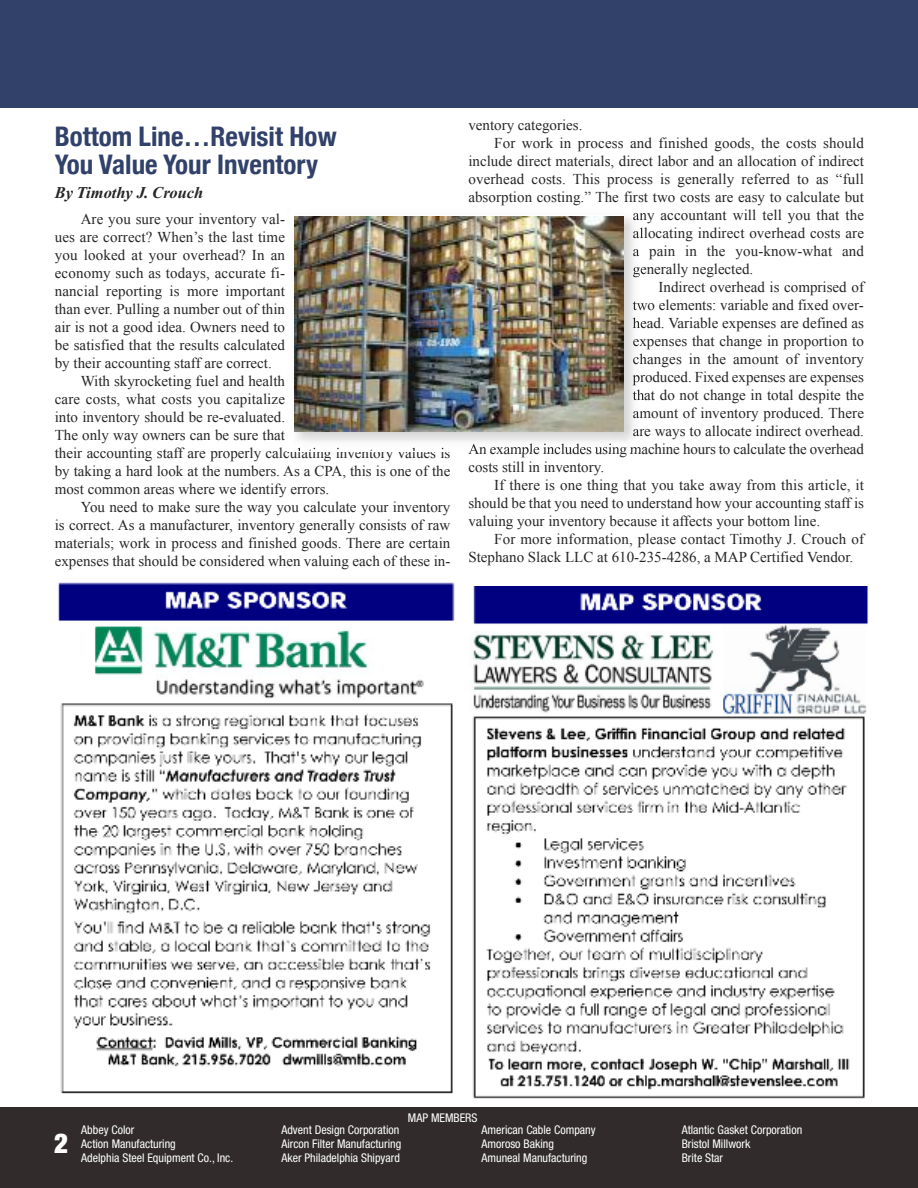
<style>
.page{position:relative;width:918px;height:1188px;background:#fff}
.page>*{position:absolute;margin:0;border:0;box-sizing:border-box;transform-origin:0 0}
.t1{font:700 condensed 27px/28.5px "Helvetica Neue";color:#31416a}
.t2{font:900 condensed 27px "Helvetica Neue";color:#fff}
.t3{font:italic 700 16.5px "Times New Roman";color:#272627}
.t4{font:15px "Times New Roman";color:#272627}
.t5{font:condensed 12px/13.6px "Helvetica Neue";color:#fff}
</style>
<div class="page">
<div style="left:0;top:1107px;width:918px;height:81px;background:#312c2b"></div>
<div style="left:0;top:0;width:918px;height:108px;background:#31416a"></div>
<img style="left:472px;top:587px;width:396px;height:512px">
<img style="left:58px;top:582px;width:397px;height:512px">
<img style="left:296px;top:217px;width:347px;height:234px">
<svg style="left:633px;top:213px;width:10px;height:25px"></svg>
<svg style="left:633px;top:247px;width:8px;height:12px"></svg>
<svg style="left:633px;top:267px;width:10px;height:10px"></svg>
<svg style="left:633px;top:300px;width:10px;height:10px"></svg>
<svg style="left:633px;top:318px;width:10px;height:10px"></svg>
<svg style="left:633px;top:339px;width:10px;height:25px"></svg>
<svg style="left:633px;top:373px;width:10px;height:27px"></svg>
<svg style="left:633px;top:411px;width:10px;height:7px"></svg>
<svg style="left:633px;top:429px;width:10px;height:7px"></svg>
<img style="left:469px;top:444px;width:50px;height:7px">
<img style="left:294px;top:216px;width:330px;height:215px">
<h1 class="t1" style="left:55px;top:121px;width:284px">Bottom Line…Revisit How<br>You Value Your Inventory</h1>
<p class="t3" style="left:55px;top:187px;width:150px">By Timothy J. Crouch</p>
<p class="t4" style="left:81px;top:211px;width:206px">Are you sure your inventory val-</p>
<p class="t4" style="left:55px;top:229px;width:232px">ues are correct? When’s the last time</p>
<p class="t4" style="left:55px;top:247px;width:232px">you looked at your overhead? In an</p>
<p class="t4" style="left:55px;top:265px;width:232px">economy such as todays, accurate fi-</p>
<p class="t4" style="left:55px;top:283px;width:232px">nancial reporting is more important</p>
<p class="t4" style="left:55px;top:301px;width:232px">than ever. Pulling a number out of thin</p>
<p class="t4" style="left:55px;top:319px;width:232px">air is not a good idea. Owners need to</p>
<p class="t4" style="left:55px;top:337px;width:232px">be satisfied that the results calculated</p>
<p class="t4" style="left:55px;top:355px;width:219px">by their accounting staff are correct.</p>
<p class="t4" style="left:81px;top:373px;width:206px">With skyrocketing fuel and health</p>
<p class="t4" style="left:55px;top:391px;width:232px">care costs, what costs you capitalize</p>
<p class="t4" style="left:55px;top:409px;width:232px">into inventory should be re-evaluated.</p>
<p class="t4" style="left:55px;top:427px;width:232px">The only way owners can be sure that</p>
<p class="t4" style="left:55px;top:445px;width:397px">their accounting staff are properly calculating inventory values is</p>
<p class="t4" style="left:55px;top:463px;width:397px">by taking a hard look at the numbers. As a CPA, this is one of the</p>
<p class="t4" style="left:55px;top:481px;width:276px">most common areas where we identify errors.</p>
<p class="t4" style="left:81px;top:499px;width:371px">You need to make sure the way you calculate your inventory</p>
<p class="t4" style="left:55px;top:517px;width:397px">is correct. As a manufacturer, inventory generally consists of raw</p>
<p class="t4" style="left:55px;top:535px;width:397px">materials; work in process and finished goods. There are certain</p>
<p class="t4" style="left:55px;top:553px;width:397px">expenses that should be considered when valuing each of these in-</p>
<p class="t4" style="left:468px;top:117px;width:116px">ventory categories.</p>
<p class="t4" style="left:494px;top:135px;width:371px">For work in process and finished goods, the costs should</p>
<p class="t4" style="left:468px;top:153px;width:397px">include direct materials, direct labor and an allocation of indirect</p>
<p class="t4" style="left:468px;top:171px;width:397px">overhead costs. This process is generally referred to as “full</p>
<p class="t4" style="left:468px;top:189px;width:397px">absorption costing.” The first two costs are easy to calculate but</p>
<p class="t4" style="left:633px;top:207px;width:233px">any accountant will tell you that the</p>
<p class="t4" style="left:633px;top:225px;width:233px">allocating indirect overhead costs are</p>
<p class="t4" style="left:633px;top:243px;width:233px">a pain in the you-know-what and</p>
<p class="t4" style="left:633px;top:261px;width:122px">generally neglected.</p>
<p class="t4" style="left:659px;top:279px;width:207px">Indirect overhead is comprised of</p>
<p class="t4" style="left:633px;top:297px;width:233px">two elements: variable and fixed over-</p>
<p class="t4" style="left:633px;top:315px;width:233px">head. Variable expenses are defined as</p>
<p class="t4" style="left:633px;top:333px;width:233px">expenses that change in proportion to</p>
<p class="t4" style="left:633px;top:351px;width:233px">changes in the amount of inventory</p>
<p class="t4" style="left:633px;top:369px;width:233px">produced. Fixed expenses are expenses</p>
<p class="t4" style="left:633px;top:387px;width:233px">that do not change in total despite the</p>
<p class="t4" style="left:633px;top:405px;width:233px">amount of inventory produced. There</p>
<p class="t4" style="left:633px;top:423px;width:233px">are ways to allocate indirect overhead.</p>
<p class="t4" style="left:468px;top:441px;width:397px">An example includes using machine hours to calculate the overhead</p>
<p class="t4" style="left:468px;top:459px;width:137px">costs still in inventory.</p>
<p class="t4" style="left:494px;top:477px;width:371px">If there is one thing that you take away from this article, it</p>
<p class="t4" style="left:468px;top:495px;width:397px">should be that you need to understand how your accounting staff is</p>
<p class="t4" style="left:468px;top:513px;width:353px">valuing your inventory because it affects your bottom line.</p>
<p class="t4" style="left:494px;top:531px;width:371px">For more information, please contact Timothy J. Crouch of</p>
<p class="t4" style="left:468px;top:549px;width:386px">Stephano Slack LLC at 610-235-4286, a MAP Certified Vendor.</p>
<h1 class="t2" style="left:54px;top:1127px;width:16px">2</h1>
<p class="t5" style="left:408px;top:1112px;width:71px">MAP MEMBERS</p>
<p class="t5" style="left:81px;top:1124px;width:153px">Abbey Color<br>Action Manufacturing<br>Adelphia Steel Equipment Co., Inc.</p>
<p class="t5" style="left:281px;top:1124px;width:121px">Advent Design Corporation<br>Aircon Filter Manufacturing<br>Aker Philadelphia Shipyard</p>
<p class="t5" style="left:482px;top:1124px;width:116px">American Cable Company<br>Amoroso Baking<br>Amuneal Manufacturing</p>
<p class="t5" style="left:682px;top:1124px;width:122px">Atlantic Gasket Corporation<br>Bristol Millwork<br>Brite Star</p>
</div>
